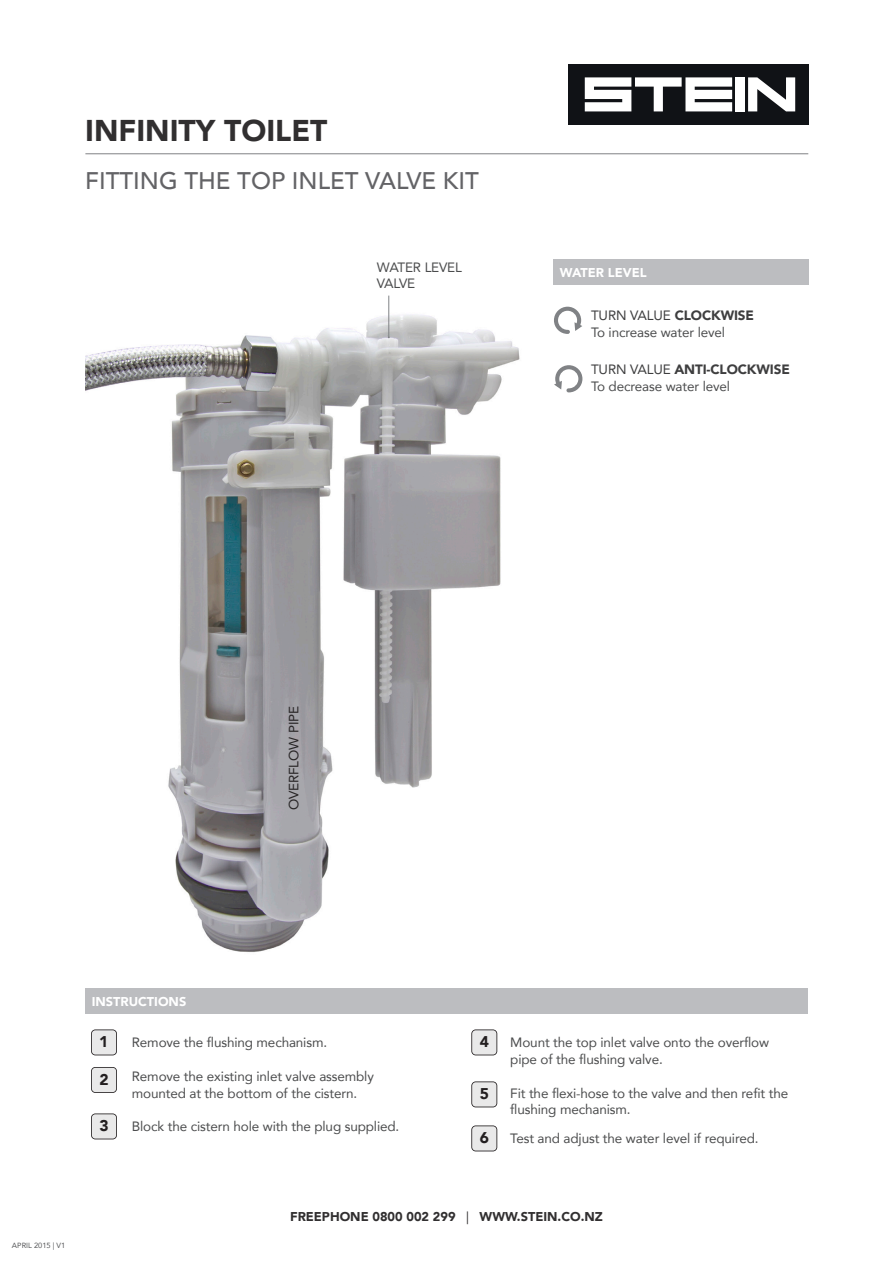
<style>
.page{position:relative;width:893px;height:1263px;background:#fff}
.page>*{position:absolute;margin:0;border:0;box-sizing:border-box;transform-origin:0 0}
.Shower_heading_1{font:900 30px "Avenir";color:#312f30}
.Shower_heading_1-2{font:500 24px "Avenir";color:#636366}
.t1{font:900 15.6px "Avenir";color:#231f20}
.t2{font:13.5px/16.5px "Avenir";letter-spacing:-.01em;color:#4b4c4d}
.t3{font:13.5px "Avenir";letter-spacing:-.01em;color:#282526}
.Product_head_2{font:900 12.75px "Avenir";color:#312f30}
.t4{font:900 12.75px "Avenir";color:#fff}
.t5{font:7.5px "Avenir";color:#57585a}
.s1{color:#3e3e3f}
.s2{font-weight:900;color:#3e3e3f}
.s3{font-weight:400}
</style>
<div class="page">
<div style="left:568px;top:64px;width:241px;height:61px;background:#101216"></div>
<svg style="left:585px;top:77px;width:147px;height:34px"></svg>
<div style="left:736px;top:77px;width:9px;height:34px;background:#fff"></div>
<svg style="left:748px;top:77px;width:47px;height:34px"></svg>
<img style="left:85px;top:298px;width:435px;height:654px">
<hr style="left:389px;top:296px;width:1px;height:41px;background:#808285">
<hr style="left:85px;top:154px;width:723px;height:1px;background:#808285">
<div style="left:85px;top:988px;width:723px;height:25px;background:#bcbdc0"></div>
<svg style="left:91px;top:1029px;width:26px;height:26px"></svg>
<svg style="left:91px;top:1067px;width:26px;height:26px"></svg>
<svg style="left:91px;top:1113px;width:26px;height:26px"></svg>
<svg style="left:471px;top:1029px;width:26px;height:26px"></svg>
<svg style="left:471px;top:1081px;width:26px;height:26px"></svg>
<svg style="left:471px;top:1125px;width:26px;height:26px"></svg>
<div style="left:553px;top:259px;width:256px;height:26px;background:#bcbdc0"></div>
<svg style="left:554px;top:307px;width:28px;height:27px"></svg>
<svg style="left:554px;top:365px;width:28px;height:27px"></svg>
<p class="Shower_heading_1" style="left:85px;top:105px;width:244px">INFINITY TOILET</p>
<p class="Shower_heading_1-2" style="left:85px;top:160px;width:395px">FITTING THE TOP INLET VALVE KIT</p>
<p class="t2" style="left:377px;top:258px;width:87px">WATER LEVEL<br>VALVE</p>
<p class="t4" style="left:560px;top:262px;width:88px">WATER LEVEL</p>
<p class="t2" style="left:591px;top:307px;width:165px"><span class="s1">TURN VALUE</span> <span class="s2">CLOCKWISE<br></span>To increase water level</p>
<p class="t2" style="left:591px;top:361px;width:200px"><span class="s1">TURN VALUE</span> <span class="s2">ANTI-CLOCKWISE<br></span>To decrease water level</p>
<p class="t3" style="left:283px;top:810px;width:105px;rotate:-90deg">OVERFLOW PIPE</p>
<p class="t5" style="left:12px;top:1240px;width:55px">APRIL 2015 | V1</p>
<p class="t4" style="left:92px;top:991px;width:96px">INSTRUCTIONS</p>
<p class="t1" style="left:99px;top:1028px;width:11px">1</p>
<p class="t1" style="left:99px;top:1066px;width:11px">2</p>
<p class="t1" style="left:99px;top:1112px;width:11px">3</p>
<p class="t2" style="left:132px;top:1034px;width:197px">Remove the flushing mechanism.</p>
<p class="t2" style="left:132px;top:1068px;width:244px">Remove the existing inlet valve assembly mounted at the bottom of the cistern.</p>
<p class="t2" style="left:132px;top:1118px;width:269px">Block the cistern hole with the plug supplied.</p>
<p class="t1" style="left:480px;top:1028px;width:11px">4</p>
<p class="t1" style="left:480px;top:1080px;width:11px">5</p>
<p class="t1" style="left:480px;top:1124px;width:11px">6</p>
<p class="t2" style="left:510px;top:1034px;width:260px">Mount the top inlet valve onto the overflow pipe of the flushing valve.</p>
<p class="t2" style="left:510px;top:1084px;width:279px">Fit the flexi-hose to the valve and then refit the flushing mechanism.</p>
<p class="t2" style="left:510px;top:1130px;width:250px">Test and adjust the water level if required.</p>
<p class="Product_head_2" style="left:290px;top:1206px;width:314px">FREEPHONE 0800 002 299 <span class="s3">|</span> WWW.STEIN.CO.NZ</p>
</div>
